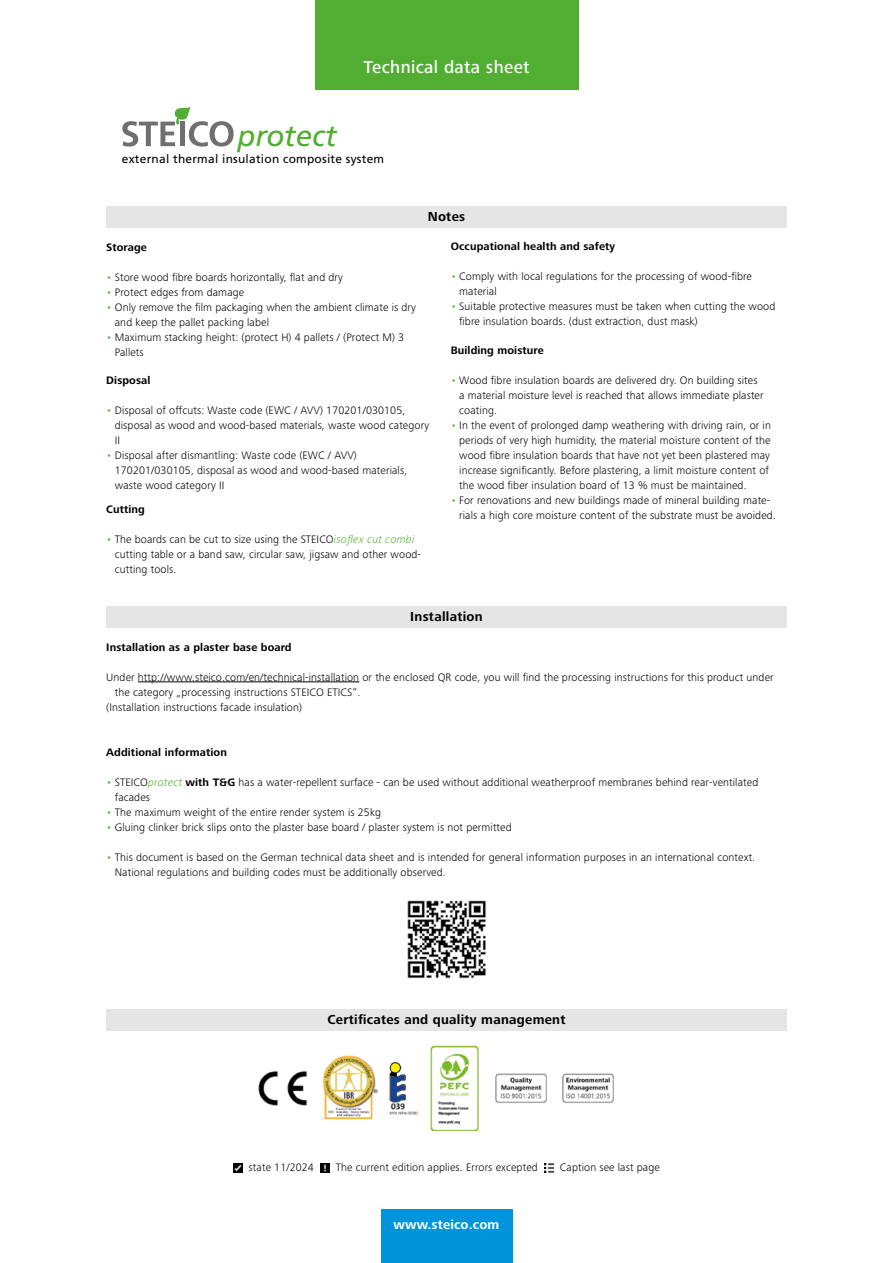
<style>
.page{position:relative;width:893px;height:1263px;background:#fff}
.page>*{position:absolute;margin:0;border:0;box-sizing:border-box;transform-origin:0 0}
.t1{font:italic 29.7px "Frutiger";letter-spacing:-.01em;color:#52ae32}
.t2{font:500 18px "Frutiger Next LTW1 G";letter-spacing:.02em;color:#fff}
.t3{font:700 13.5px "Frutiger Next LTW1 G";letter-spacing:.02em;color:#000}
.t4{font:700 13.5px "Frutiger Next LTW1 G";letter-spacing:.01em;color:#fff}
.t5{font:12px "Frutiger";letter-spacing:.02em;color:#000}
.t6{font:300 11.25px/15px "Frutiger Next LTW1 G";letter-spacing:.01em;color:#000}
.t7{font:700 11.25px "Frutiger Next LTW1 G";letter-spacing:.01em;color:#000}
.s1{color:#52ae32}
.s2{font-style:italic;color:#52ae32}
.s3{font-weight:700}
</style>
<div class="page">
<svg style="left:122px;top:106px;width:112px;height:41px"></svg>
<div style="left:106px;top:206px;width:681px;height:21px;background:#e5e5e5"></div>
<div style="left:106px;top:606px;width:681px;height:22px;background:#e5e5e5"></div>
<hr style="left:138px;top:681px;width:221px;height:1px;background:#000">
<img style="left:407px;top:900px;width:79px;height:79px">
<div style="left:106px;top:1009px;width:681px;height:21px;background:#e5e5e5"></div>
<img style="left:258px;top:1045px;width:356px;height:85px">
<div style="left:315px;top:0;width:263px;height:89px;background:#52ae32"></div>
<div style="left:381px;top:1210px;width:131px;height:53px;background:#0095db"></div>
<svg style="left:233px;top:1163px;width:9px;height:9px"></svg>
<svg style="left:320px;top:1163px;width:10px;height:9px"></svg>
<svg style="left:544px;top:1163px;width:10px;height:9px"></svg>
<h2 class="t2" style="left:363px;top:56px;width:168px">Technical data sheet</h2>
<h1 class="t1" style="left:237px;top:119px;width:101px">protect</h1>
<p class="t5" style="left:122px;top:151px;width:264px">external thermal insulation composite system</p>
<p class="t3" style="left:428px;top:209px;width:39px">Notes</p>
<p class="t7" style="left:106px;top:240px;width:42px">Storage</p>
<p class="t6" style="left:106px;top:269px;width:238px"><span class="s1">•</span> Store wood fibre boards horizontally, flat and dry</p>
<p class="t6" style="left:106px;top:284px;width:139px"><span class="s1">•</span> Protect edges from damage</p>
<p class="t6" style="left:115px;top:299px;width:303px;text-indent:-9px"><span class="s1">•</span> Only remove the film packaging when the ambient climate is dry and keep the pallet packing label</p>
<p class="t6" style="left:115px;top:329px;width:291px;text-indent:-9px"><span class="s1">•</span> Maximum stacking height: (protect H) 4 pallets / (Protect M) 3<br>Pallets</p>
<p class="t7" style="left:106px;top:374px;width:46px">Disposal</p>
<p class="t6" style="left:115px;top:403px;width:316px;text-indent:-9px"><span class="s1">•</span> Disposal of offcuts: Waste code (EWC / AVV) 170201/030105, disposal as wood and wood-based materials, waste wood category<br>II</p>
<p class="t6" style="left:115px;top:448px;width:294px;text-indent:-9px"><span class="s1">•</span> Disposal after dismantling: Waste code (EWC / AVV)<br>170201/030105, disposal as wood and wood-based materials, waste wood category II</p>
<p class="t7" style="left:106px;top:503px;width:40px">Cutting</p>
<p class="t6" style="left:115px;top:532px;width:308px;text-indent:-9px"><span class="s1">•</span> The boards can be cut to size using the STEICO<span class="s2">isoflex cut combi </span>cutting table or a band saw, circular saw, jigsaw and other wood&shy;cutting tools.</p>
<p class="t7" style="left:451px;top:240px;width:166px">Occupational health and safety</p>
<p class="t6" style="left:459px;top:269px;width:294px;text-indent:-9px"><span class="s1">•</span> Comply with local regulations for the processing of wood-fibre material</p>
<p class="t6" style="left:459px;top:299px;width:318px;text-indent:-9px"><span class="s1">•</span> Suitable protective measures must be taken when cutting the wood fibre insulation boards. (dust extraction, dust mask)</p>
<p class="t7" style="left:451px;top:344px;width:94px">Building moisture</p>
<p class="t6" style="left:459px;top:373px;width:306px;text-indent:-9px"><span class="s1">•</span> Wood fibre insulation boards are delivered dry. On building sites a material moisture level is reached that allows immediate plaster coating.</p>
<p class="t6" style="left:459px;top:418px;width:313px;text-indent:-9px"><span class="s1">•</span> In the event of prolonged damp weathering with driving rain, or in periods of very high humidity, the material moisture content of the wood fibre insulation boards that have not yet been plastered may increase significantly. Before plastering, a limit moisture content of the wood fiber insulation board of 13 % must be maintained.</p>
<p class="t6" style="left:459px;top:493px;width:318px;text-indent:-9px"><span class="s1">•</span> For renovations and new buildings made of mineral building mate&shy;rials a high core moisture content of the substrate must be avoided.</p>
<p class="t3" style="left:410px;top:609px;width:74px">Installation</p>
<p class="t7" style="left:106px;top:640px;width:187px">Installation as a plaster base board</p>
<p class="t6" style="left:106px;top:669px;width:669px">Under http://www.steico.com/en/technical-installation or the enclosed QR code, you will find the processing instructions for this product under</p>
<p class="t6" style="left:115px;top:684px;width:247px">the category „processing instructions STEICO ETICS“.</p>
<p class="t6" style="left:106px;top:699px;width:197px">(Installation instructions facade insulation)</p>
<p class="t7" style="left:106px;top:745px;width:122px">Additional information</p>
<p class="t6" style="left:115px;top:774px;width:645px;text-indent:-9px"><span class="s1">•</span> STEICO<span class="s2">protect</span> <span class="s3">with T&amp;G</span> has a water-repellent surface - can be used without additional weatherproof membranes behind rear-ventilated facades</p>
<p class="t6" style="left:106px;top:804px;width:276px"><span class="s1">•</span> The maximum weight of the entire render system is 25kg</p>
<p class="t6" style="left:106px;top:819px;width:407px"><span class="s1">•</span> Gluing clinker brick slips onto the plaster base board / plaster system is not permitted</p>
<p class="t6" style="left:115px;top:849px;width:642px;text-indent:-9px"><span class="s1">•</span> This document is based on the German technical data sheet and is intended for general information purposes in an international context.<br>National regulations and building codes must be additionally observed.</p>
<p class="t3" style="left:327px;top:1012px;width:240px">Certificates and quality management</p>
<p class="t6" style="left:249px;top:1160px;width:67px">state 11/2024</p>
<p class="t6" style="left:336px;top:1160px;width:204px">The current edition applies. Errors excepted</p>
<p class="t6" style="left:560px;top:1160px;width:101px">Caption see last page</p>
<p class="t4" style="left:394px;top:1217px;width:107px">www.steico.com</p>
</div>
